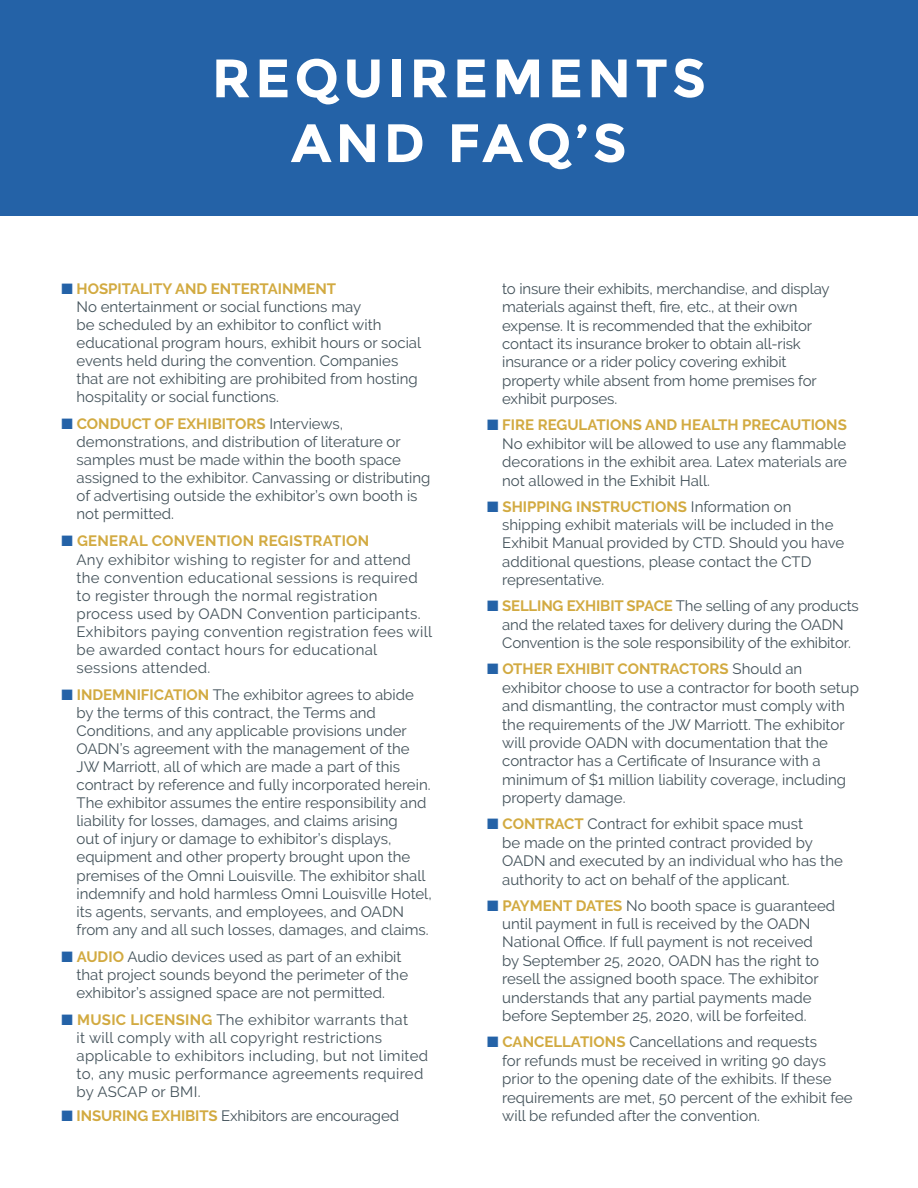
<style>
.page{position:relative;width:918px;height:1188px;background:#fff}
.page>*{position:absolute;margin:0;border:0;box-sizing:border-box;transform-origin:0 0}
.t1{font:700 54px/64.8px "Montserrat";letter-spacing:.075em;color:#fff;text-align:center}
.t2{font:15px/18.5px "Raleway";color:#43525a}
.t3{font:15px/18px "Raleway";letter-spacing:.02em;color:#43525a}
.s1{color:#2462a7}
.s2{font-weight:700;color:#d2aa41}
</style>
<div class="page">
<div style="left:0;top:0;width:918px;height:216px;background:#2462a7"></div>
<h1 class="t1" style="left:212px;top:46px;width:496px">REQUIREMENTS<br>AND FAQ’S</h1>
<p class="t2" style="left:77px;top:279px;width:346px;line-height:18px;text-indent:-15px"><span class="s1">■</span> <span class="s2">HOSPITALITY AND ENTERTAINMENT<br></span>No entertainment or social functions may<br>be scheduled by an exhibitor to conflict with educational program hours, exhibit hours or social events held during the convention. Companies that are not exhibiting are prohibited from hosting hospitality or social functions.</p>
<p class="t2" style="left:77px;top:415px;width:355px;line-height:18px;text-indent:-15px"><span class="s1">■</span> <span class="s2">CONDUCT OF EXHIBITORS</span> Interviews, demonstrations, and distribution of literature or samples must be made within the booth space assigned to the exhibitor. Canvassing or distributing of advertising outside the exhibitor’s own booth is not permitted.</p>
<p class="t3" style="left:77px;top:532px;width:357px;text-indent:-15px"><span class="s1">■</span> <span class="s2">GENERAL CONVENTION REGISTRATION<br></span>Any exhibitor wishing to register for and attend the convention educational sessions is required to register through the normal registration process used by OADN Convention participants.<br>Exhibitors paying convention registration fees will be awarded contact hours for educational sessions attended.</p>
<p class="t2" style="left:77px;top:686px;width:357px;line-height:18px;text-indent:-15px"><span class="s1">■</span> <span class="s2">INDEMNIFICATION</span> The exhibitor agrees to abide by the terms of this contract, the Terms and Conditions, and any applicable provisions under OADN’s agreement with the management of the JW Marriott, all of which are made a part of this contract by reference and fully incorporated herein.<br>The exhibitor assumes the entire responsibility and liability for losses, damages, and claims arising<br>out of injury or damage to exhibitor’s displays, equipment and other property brought upon the premises of the Omni Louisville. The exhibitor shall indemnify and hold harmless Omni Louisville Hotel, its agents, servants, and employees, and OADN from any and all such losses, damages, and claims.</p>
<p class="t2" style="left:77px;top:947px;width:333px;line-height:18px;text-indent:-15px"><span class="s1">■</span> <span class="s2">AUDIO</span> Audio devices used as part of an exhibit that project sounds beyond the perimeter of the exhibitor’s assigned space are not permitted.</p>
<p class="t3" style="left:77px;top:1011px;width:353px;text-indent:-15px"><span class="s1">■</span> <span class="s2">MUSIC LICENSING</span> The exhibitor warrants that<br>it will comply with all copyright restrictions applicable to exhibitors including, but not limited to, any music performance agreements required by ASCAP or BMI.</p>
<p class="t2" style="left:62px;top:1107px;width:339px"><span class="s1">■</span> <span class="s2">INSURING EXHIBITS</span> Exhibitors are encouraged</p>
<p class="t2" style="left:502px;top:279px;width:329px">to insure their exhibits, merchandise, and display materials against theft, fire, etc., at their own expense. It is recommended that the exhibitor contact its insurance broker to obtain all-risk insurance or a rider policy covering exhibit property while absent from home premises for exhibit purposes.</p>
<p class="t2" style="left:502px;top:416px;width:346px;text-align:justify;text-indent:-15px"><span class="s1">■</span> <span class="s2">FIRE REGULATIONS AND HEALTH PRECAUTIONS </span>No exhibitor will be allowed to use any flammable decorations in the exhibit area. Latex materials are not allowed in the Exhibit Hall.</p>
<p class="t2" style="left:502px;top:497px;width:344px;text-indent:-15px"><span class="s1">■</span> <span class="s2">SHIPPING INSTRUCTIONS</span> Information on shipping exhibit materials will be included in the Exhibit Manual provided by CTD. Should you have additional questions, please contact the CTD representative.</p>
<p class="t2" style="left:487px;top:597px;width:373px;text-align:center"><span class="s1">■</span> <span class="s2">SELLING EXHIBIT SPACE</span> The selling of any products and the related taxes for delivery during the OADN<br>Convention is the sole responsibility of the exhibitor.</p>
<p class="t2" style="left:502px;top:660px;width:358px;text-indent:-15px"><span class="s1">■</span> <span class="s2">OTHER EXHIBIT CONTRACTORS</span> Should an exhibitor choose to use a contractor for booth setup and dismantling, the contractor must comply with the requirements of the JW Marriott. The exhibitor will provide OADN with documentation that the contractor has a Certificate of Insurance with a minimum of $1 million liability coverage, including property damage.</p>
<p class="t2" style="left:502px;top:815px;width:342px;text-indent:-15px"><span class="s1">■</span> <span class="s2">CONTRACT</span> Contract for exhibit space must<br>be made on the printed contract provided by OADN and executed by an individual who has the authority to act on behalf of the applicant.</p>
<p class="t2" style="left:502px;top:896px;width:334px;text-indent:-15px"><span class="s1">■</span> <span class="s2">PAYMENT DATES</span> No booth space is guaranteed until payment in full is received by the OADN National Office. If full payment is not received<br>by September 25, 2020, OADN has the right to resell the assigned booth space. The exhibitor understands that any partial payments made before September 25, 2020, will be forfeited.</p>
<p class="t2" style="left:502px;top:1033px;width:352px;text-indent:-15px"><span class="s1">■</span> <span class="s2">CANCELLATIONS</span> Cancellations and requests<br>for refunds must be received in writing 90 days prior to the opening date of the exhibits. If these requirements are met, 50 percent of the exhibit fee will be refunded after the convention.</p>
</div>
